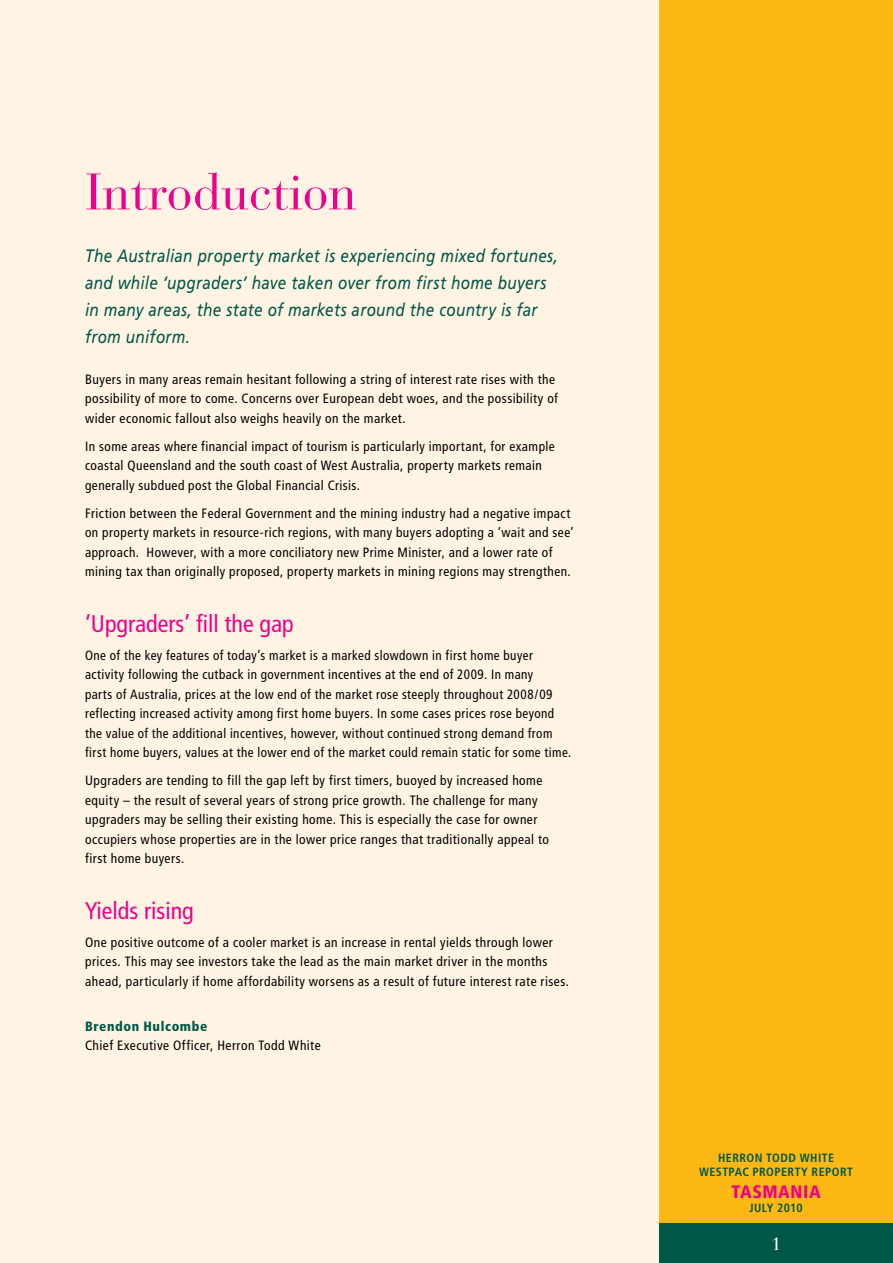
<style>
.page{position:relative;width:893px;height:1263px;background:#fff4e3}
.page>*{position:absolute;margin:0;border:0;box-sizing:border-box;transform-origin:0 0}
.t1{font:51px "Bauer Bodoni";color:#ec008c}
.t2{font:condensed 24px "Frutiger";color:#ec008c}
.t3{font:italic 18px/27px "Frutiger";letter-spacing:.02em;color:#005747;scale:.85 1}
.t4{font:900 condensed 18px "Frutiger";letter-spacing:.03em;color:#ec008c}
.t5{font:18px "Bauer Bodoni";color:#fff}
.t6{font:condensed 13.5px/19.5px "Frutiger";letter-spacing:.035em;color:#000}
.t7{font:900 condensed 13.5px "Frutiger";letter-spacing:.045em;color:#005747}
.t8{font:700 condensed 12px/14.4px "Frutiger";letter-spacing:.04em;color:#005747;text-align:center}
.t9{font:700 condensed 12px "Frutiger";letter-spacing:.02em;color:#005747}
</style>
<div class="page">
<div style="left:659px;top:0;width:234px;height:1263px;background:#fdb813"></div>
<div style="left:659px;top:1223px;width:234px;height:40px;background:#005747"></div>
<h1 class="t1" style="left:85px;top:161px;width:273px">Introduction</h1>
<h3 class="t3" style="left:85px;top:242px;width:558px">The Australian property market is experiencing mixed fortunes, and while ‘upgraders’ have taken over from first home buyers in many areas, the state of markets around the country is far from uniform.</h3>
<p class="t6" style="left:85px;top:369px;width:474px">Buyers in many areas remain hesitant following a string of interest rate rises with the possibility of more to come. Concerns over European debt woes, and the possibility of wider economic fallout also weighs heavily on the market.</p>
<p class="t6" style="left:85px;top:436px;width:471px">In some areas where financial impact of tourism is particularly important, for example coastal Queensland and the south coast of West Australia, property markets remain generally subdued post the Global Financial Crisis.</p>
<p class="t6" style="left:85px;top:503px;width:490px">Friction between the Federal Government and the mining industry had a negative impact on property markets in resource-rich regions, with many buyers adopting a ‘wait and see’ approach. However, with a more conciliatory new Prime Minister, and a lower rate of mining tax than originally proposed, property markets in mining regions may strengthen.</p>
<h2 class="t2" style="left:85px;top:609px;width:210px">‘Upgraders’ fill the gap</h2>
<p class="t6" style="left:85px;top:645px;width:488px">One of the key features of today’s market is a marked slowdown in first home buyer activity following the cutback in government incentives at the end of 2009. In many<br>parts of Australia, prices at the low end of the market rose steeply throughout 2008/09 reflecting increased activity among first home buyers. In some cases prices rose beyond the value of the additional incentives, however, without continued strong demand from first home buyers, values at the lower end of the market could remain static for some time.</p>
<p class="t6" style="left:85px;top:771px;width:465px">Upgraders are tending to fill the gap left by first timers, buoyed by increased home equity – the result of several years of strong price growth. The challenge for many upgraders may be selling their existing home. This is especially the case for owner occupiers whose properties are in the lower price ranges that traditionally appeal to first home buyers.</p>
<h2 class="t2" style="left:85px;top:896px;width:110px">Yields rising</h2>
<p class="t6" style="left:85px;top:932px;width:486px">One positive outcome of a cooler market is an increase in rental yields through lower prices. This may see investors take the lead as the main market driver in the months ahead, particularly if home affordability worsens as a result of future interest rate rises.</p>
<p class="t7" style="left:85px;top:1018px;width:124px">Brendon Hulcombe</p>
<p class="t6" style="left:85px;top:1036px;width:237px">Chief Executive Officer, Herron Todd White</p>
<p class="t8" style="left:699px;top:1150px;width:154px">HERRON TODD WHITE<br>WESTPAC PROPERTY REPORT</p>
<h3 class="t4" style="left:731px;top:1180px;width:91px">tasmania</h3>
<p class="t9" style="left:749px;top:1201px;width:55px">JULY 2010</p>
<h3 class="t5" style="left:771px;top:1233px;width:12px">1</h3>
</div>
